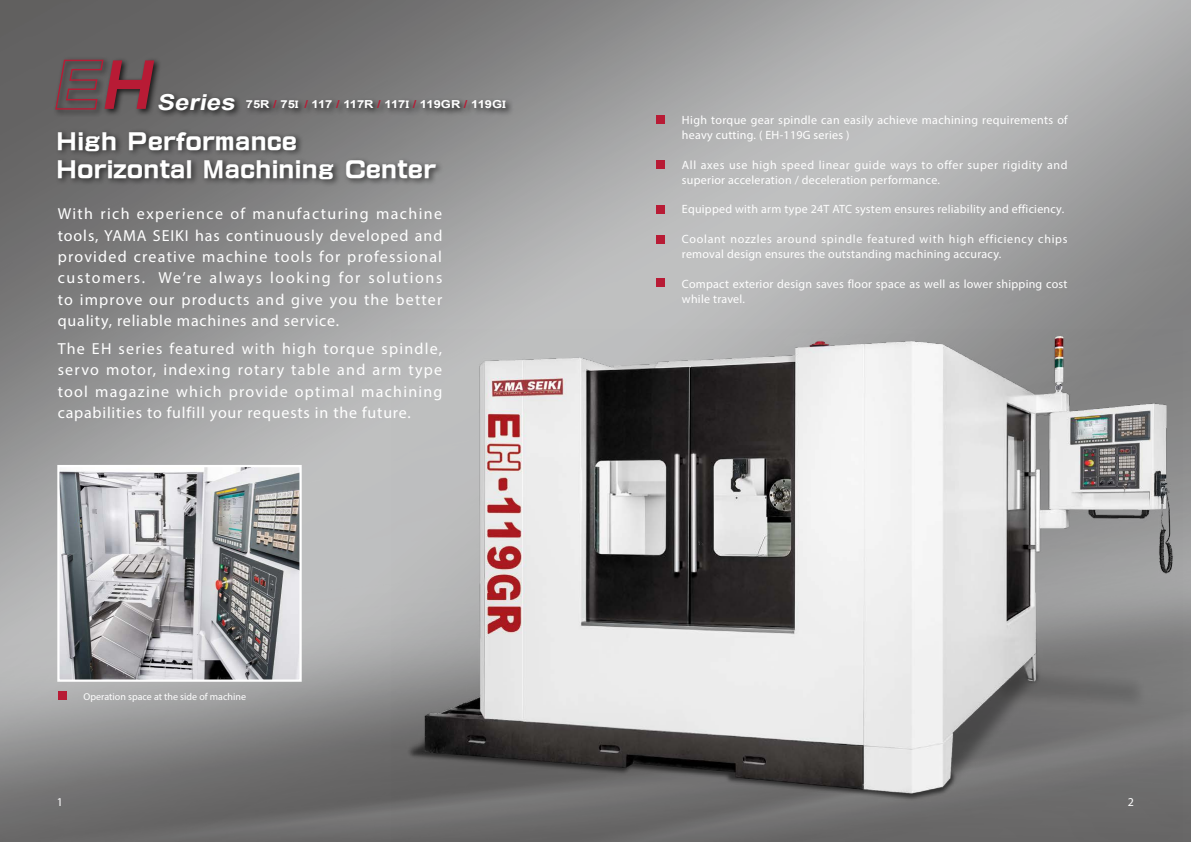
<style>
.page{position:relative;width:1191px;height:842px;background:#fff}
.page>*{position:absolute;margin:0;border:0;box-sizing:border-box;transform-origin:0 0}
.t1{font:italic 59.3px "AR Gothic 2 Ultra Distended";color:#b81b35;scale:.9 1}
.t2{font:22px/28.3px "AR Gothic 2 Ultra Distended";letter-spacing:.005em;color:#fff}
.t3{font:16px/21.3px "Myriad Pro";letter-spacing:.05em;color:#fff;text-align:justify}
.t4{font:12px/14.9px "Myriad Pro";letter-spacing:.02em;color:#fff}
.t5{font:12px/14.9px "Myriad Pro";letter-spacing:.05em;color:#fff}
.t6{font:12px/14.9px "Myriad Pro";letter-spacing:.045em;color:#fff}
.t7{font:700 11px "Arial";color:#fff;scale:1.18 1}
.t8{font:10px "Myriad Pro";color:#fff}
.s1{font-style:italic;font-size:22px}
.s2{color:#b81b35}
.s3{font-family:"Microsoft Ya Hei";font-size:9.9px}
</style>
<div class="page">
<img style="left:0;top:0;width:1191px;height:842px">
<img style="left:60px;top:468px;width:239px;height:211px">
<div style="left:57px;top:465px;width:245px;height:217px;border:2px solid #fff"></div>
<img style="left:391px;top:330px;width:791px;height:512px">
<div style="left:58px;top:691px;width:9px;height:9px;background:#b81b35"></div>
<div style="left:55px;top:128px;width:388px;height:59px;background:#000;opacity:.6"></div>
<div style="left:656px;top:115px;width:9px;height:8px;background:#b81b35"></div>
<div style="left:656px;top:160px;width:9px;height:9px;background:#b81b35"></div>
<div style="left:656px;top:205px;width:9px;height:8px;background:#b81b35"></div>
<div style="left:656px;top:235px;width:9px;height:9px;background:#b81b35"></div>
<div style="left:656px;top:278px;width:9px;height:9px;background:#b81b35"></div>
<div style="left:156px;top:91px;width:87px;height:27px;background:#000;opacity:.75"></div>
<div style="left:53px;top:57px;width:109px;height:61px;background:#000;opacity:.75"></div>
<svg style="left:54px;top:59px;width:51px;height:51px"></svg>
<div style="left:244px;top:97px;width:270px;height:19px;background:#000;opacity:.75"></div>
<h1 class="t1" style="left:100px;top:58px;width:69px">H</h1>
<p class="t7" style="left:157px;top:97px;width:297px"><span class="s1">Series</span> 75R <span class="s2">/</span> 75<span class="s3">I</span> <span class="s2">/</span> 117 <span class="s2">/</span> 117R <span class="s2">/</span> 117<span class="s3">I</span> <span class="s2">/</span> 119GR <span class="s2">/</span> 119G<span class="s3">I</span></p>
<h2 class="t2" style="left:56px;top:128px;width:381px">High Performance<br>Horizontal Machining Center</h2>
<p class="t3" style="left:58px;top:203px;width:386px">With rich experience of manufacturing machine tools, YAMA SEIKI has continuously developed and provided creative machine tools for professional customers. We’re always looking for solutions to improve our products and give you the better quality, reliable machines and service.</p>
<p class="t3" style="left:58px;top:338px;width:386px">The EH series featured with high torque spindle, servo motor, indexing rotary table and arm type tool magazine which provide optimal machining capabilities to fulfill your requests in the future.</p>
<p class="t8" style="left:84px;top:690px;width:164px">Operation space at the side of machine</p>
<p class="t4" style="left:682px;top:112px;width:387px">High torque gear spindle can easily achieve machining requirements of heavy cutting. ( EH-119G series )</p>
<p class="t6" style="left:682px;top:157px;width:387px">All axes use high speed linear guide ways to offer super rigidity and superior acceleration / deceleration performance.</p>
<p class="t4" style="left:682px;top:202px;width:384px">Equipped with arm type 24T ATC system ensures reliability and efficiency.</p>
<p class="t5" style="left:682px;top:231px;width:387px">Coolant nozzles around spindle featured with high efficiency chips removal design ensures the outstanding machining accuracy.</p>
<p class="t4" style="left:682px;top:276px;width:387px">Compact exterior design saves floor space as well as lower shipping cost while travel.</p>
<p class="t4" style="left:57px;top:794px;width:8px">1</p>
<p class="t4" style="left:1127px;top:794px;width:8px">2</p>
</div>
